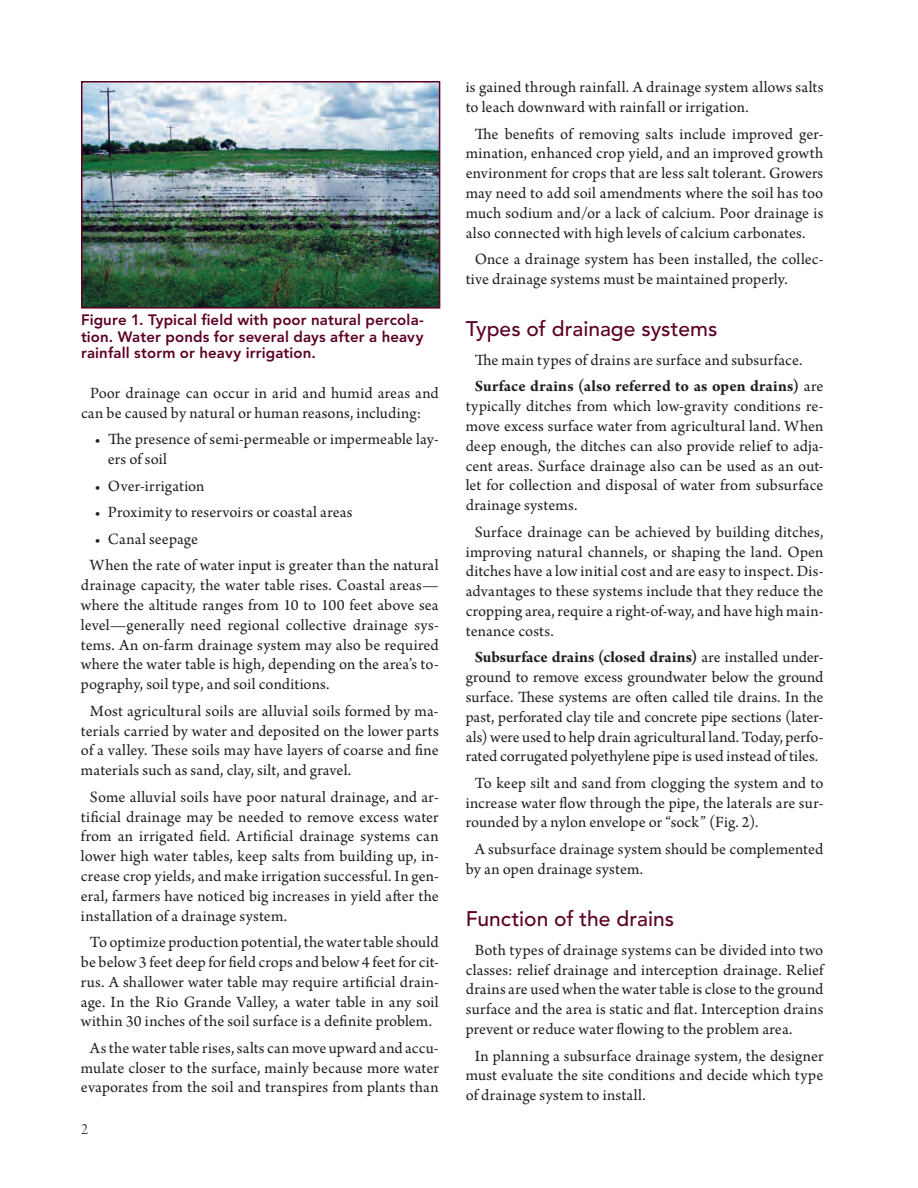
<style>
.page{position:relative;width:918px;height:1188px;background:#fff}
.page>*{position:absolute;margin:0;border:0;box-sizing:border-box;transform-origin:0 0}
.t1{font:500 21px "Avenir";color:#5c0024}
.t2{font:16.5px/19.8px "Arno Pro";letter-spacing:.005em;color:#231f20;text-align:justify}
.t3{font:16.5px "Arno Pro Light Display";color:#231f20}
.t4{font:800 15px/16.5px "Avenir";letter-spacing:.01em;color:#5c0024;text-align:justify}
.s1{font-weight:700}
</style>
<div class="page">
<img style="left:84px;top:84px;width:353px;height:222px">
<div style="left:81px;top:81px;width:359px;height:228px;border:2px solid #5c0024"></div>
<p class="t4" style="left:81px;top:312px;width:344px">Figure 1. Typical field with poor natural percola&shy;tion. Water ponds for several days after a heavy rainfall storm or heavy irrigation.</p>
<p class="t2" style="left:81px;top:384px;width:359px;text-indent:9px">Poor drainage can occur in arid and humid areas and can be caused by natural or human reasons, including:</p>
<p class="t2" style="left:108px;top:430px;width:332px;text-indent:-13px">• The presence of semi-permeable or impermeable lay&shy;ers of soil</p>
<p class="t2" style="left:94px;top:477px;width:112px">• Over-irrigation</p>
<p class="t2" style="left:94px;top:503px;width:260px">• Proximity to reservoirs or coastal areas</p>
<p class="t2" style="left:90px;top:527px;width:350px;line-height:26.5px">• Canal seepage<br>When the rate of water input is greater than the natural</p>
<p class="t2" style="left:81px;top:576px;width:359px">drainage capacity, the water table rises. Coastal areas— where the altitude ranges from 10 to 100 feet above sea level—generally need regional collective drainage sys&shy;tems. An on-farm drainage system may also be required where the water table is high, depending on the area’s to&shy;pography, soil type, and soil conditions.</p>
<p class="t2" style="left:81px;top:702px;width:359px;text-indent:9px">Most agricultural soils are alluvial soils formed by ma&shy;terials carried by water and deposited on the lower parts of a valley. These soils may have layers of coarse and fine materials such as sand, clay, silt, and gravel.</p>
<p class="t2" style="left:81px;top:788px;width:359px;text-indent:9px">Some alluvial soils have poor natural drainage, and ar&shy;tificial drainage may be needed to remove excess water from an irrigated field. Artificial drainage systems can lower high water tables, keep salts from building up, in&shy;crease crop yields, and make irrigation successful. In gen&shy;eral, farmers have noticed big increases in yield after the installation of a drainage system.</p>
<p class="t2" style="left:81px;top:933px;width:359px;text-align:center">To optimize production potential, the water table should be below 3 feet deep for field crops and below 4 feet for cit&shy;rus. A shallower water table may require artificial drain&shy;age. In the Rio Grande Valley, a water table in any soil within 30 inches of the soil surface is a definite problem.</p>
<p class="t2" style="left:81px;top:1039px;width:359px;text-align:center">As the water table rises, salts can move upward and accu&shy;mulate closer to the surface, mainly because more water evaporates from the soil and transpires from plants than</p>
<p class="t3" style="left:81px;top:1120px;width:9px">2</p>
<p class="t2" style="left:466px;top:78px;width:359px">is gained through rainfall. A drainage system allows salts to leach downward with rainfall or irrigation.</p>
<p class="t2" style="left:466px;top:125px;width:359px;text-indent:9px">The benefits of removing salts include improved ger&shy;mination, enhanced crop yield, and an improved growth environment for crops that are less salt tolerant. Growers may need to add soil amendments where the soil has too much sodium and/or a lack of calcium. Poor drainage is also connected with high levels of calcium carbonates.</p>
<p class="t2" style="left:466px;top:250px;width:359px;text-indent:9px">Once a drainage system has been installed, the collec&shy;tive drainage systems must be maintained properly.</p>
<p class="t1" style="left:466px;top:317px;width:253px">Types of drainage systems</p>
<p class="t2" style="left:475px;top:348px;width:350px;line-height:26.5px">The main types of drains are surface and subsurface.<br><span class="s1">Surface drains (also referred to as open drains)</span> are</p>
<p class="t2" style="left:466px;top:397px;width:359px">typically ditches from which low-gravity conditions re&shy;move excess surface water from agricultural land. When deep enough, the ditches can also provide relief to adja&shy;cent areas. Surface drainage also can be used as an out&shy;let for collection and disposal of water from subsurface drainage systems.</p>
<p class="t2" style="left:466px;top:523px;width:359px;text-indent:9px">Surface drainage can be achieved by building ditches, improving natural channels, or shaping the land. Open ditches have a low initial cost and are easy to inspect. Dis&shy;advantages to these systems include that they reduce the cropping area, require a right-of-way, and have high main&shy;tenance costs.</p>
<p class="t2" style="left:466px;top:648px;width:359px;text-align:center"><span class="s1">Subsurface drains (closed drains)</span> are installed under&shy;ground to remove excess groundwater below the ground surface. These systems are often called tile drains. In the past, perforated clay tile and concrete pipe sections (later&shy;als) were used to help drain agricultural land. Today, perfo&shy;rated corrugated polyethylene pipe is used instead of tiles.</p>
<p class="t2" style="left:466px;top:774px;width:359px;text-indent:9px">To keep silt and sand from clogging the system and to increase water flow through the pipe, the laterals are sur&shy;rounded by a nylon envelope or “sock” (Fig. 2).</p>
<p class="t2" style="left:466px;top:840px;width:359px;text-indent:9px">A subsurface drainage system should be complemented by an open drainage system.</p>
<p class="t1" style="left:466px;top:907px;width:210px">Function of the drains</p>
<p class="t2" style="left:466px;top:941px;width:359px;text-indent:9px">Both types of drainage systems can be divided into two classes: relief drainage and interception drainage. Relief drains are used when the water table is close to the ground surface and the area is static and flat. Interception drains prevent or reduce water flowing to the problem area.</p>
<p class="t2" style="left:466px;top:1047px;width:359px;text-indent:9px">In planning a subsurface drainage system, the designer must evaluate the site conditions and decide which type of drainage system to install.</p>
</div>
